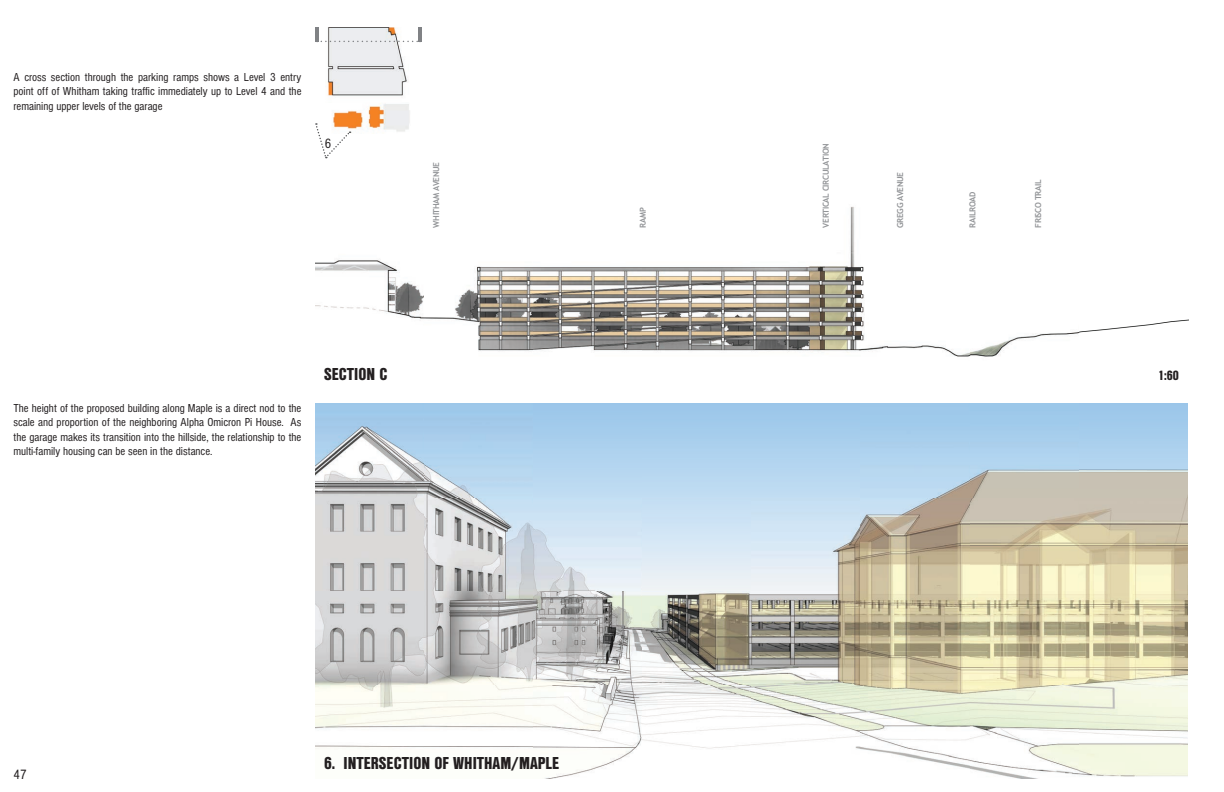
<style>
.page{position:relative;width:1224px;height:792px;background:#fff}
.page>*{position:absolute;margin:0;border:0;box-sizing:border-box;transform-origin:0 0}
.t1{font:18px "Nimbus San D Bla Con";color:#231f20}
.t2{font:14px "Nimbus San D Bla Con";color:#231f20}
.t3{font:14px "Nimbus San D Reg Con";color:#231f20}
.t4{font:12px/14.4px "Nimbus San D Reg Con";color:#231f20;text-align:justify}
.t5{font:8.3px "Trebuchet MS,Bold";letter-spacing:-.045em;color:#939598}
</style>
<div class="page">
<img style="left:315px;top:403px;width:873px;height:375px">
<img style="left:315px;top:27px;width:873px;height:330px">
<div style="left:313px;top:34px;width:110px;height:213px;background:#fff"></div>
<img style="left:326px;top:27px;width:85px;height:106px">
<svg style="left:315px;top:123px;width:36px;height:35px"></svg>
<svg style="left:317px;top:41px;width:104px;height:1px"></svg>
<hr style="left:315px;top:27px;width:4px;height:14px;background:#808285">
<hr style="left:418px;top:27px;width:3px;height:14px;background:#808285">
<p class="t4" style="left:14px;top:70px;width:289px">A cross section through the parking ramps shows a Level 3 entry point off of Whitham taking traffic immediately up to Level 4 and the remaining upper levels of the garage</p>
<p class="t3" style="left:325px;top:136px;width:8px">6</p>
<p class="t5" style="left:431px;top:228px;width:67px;rotate:-90deg">WHITHAM AVENUE</p>
<p class="t4" style="left:14px;top:401px;width:289px">The height of the proposed building along Maple is a direct nod to the scale and proportion of the neighboring Alpha Omicron Pi House. As the garage makes its transition into the hillside, the relationship to the multi-family housing can be seen in the distance.</p>
<h1 class="t1" style="left:324px;top:364px;width:65px">SECTION C</h1>
<p class="t5" style="left:638px;top:228px;width:22px;rotate:-90deg">RAMP</p>
<p class="t3" style="left:14px;top:766px;width:15px">47</p>
<h1 class="t1" style="left:324px;top:753px;width:237px">6. INTERSECTION OF WHITHAM/MAPLE</h1>
<p class="t5" style="left:821px;top:228px;width:86px;rotate:-90deg">VERTICAL CIRCULATION</p>
<p class="t5" style="left:895px;top:228px;width:57px;rotate:-90deg">GREGG AVENUE</p>
<p class="t5" style="left:967px;top:228px;width:37px;rotate:-90deg">RAILROAD</p>
<p class="t5" style="left:1033px;top:228px;width:50px;rotate:-90deg">FRISCO TRAIL</p>
<p class="t2" style="left:1158px;top:368px;width:22px">1:60</p>
</div>
